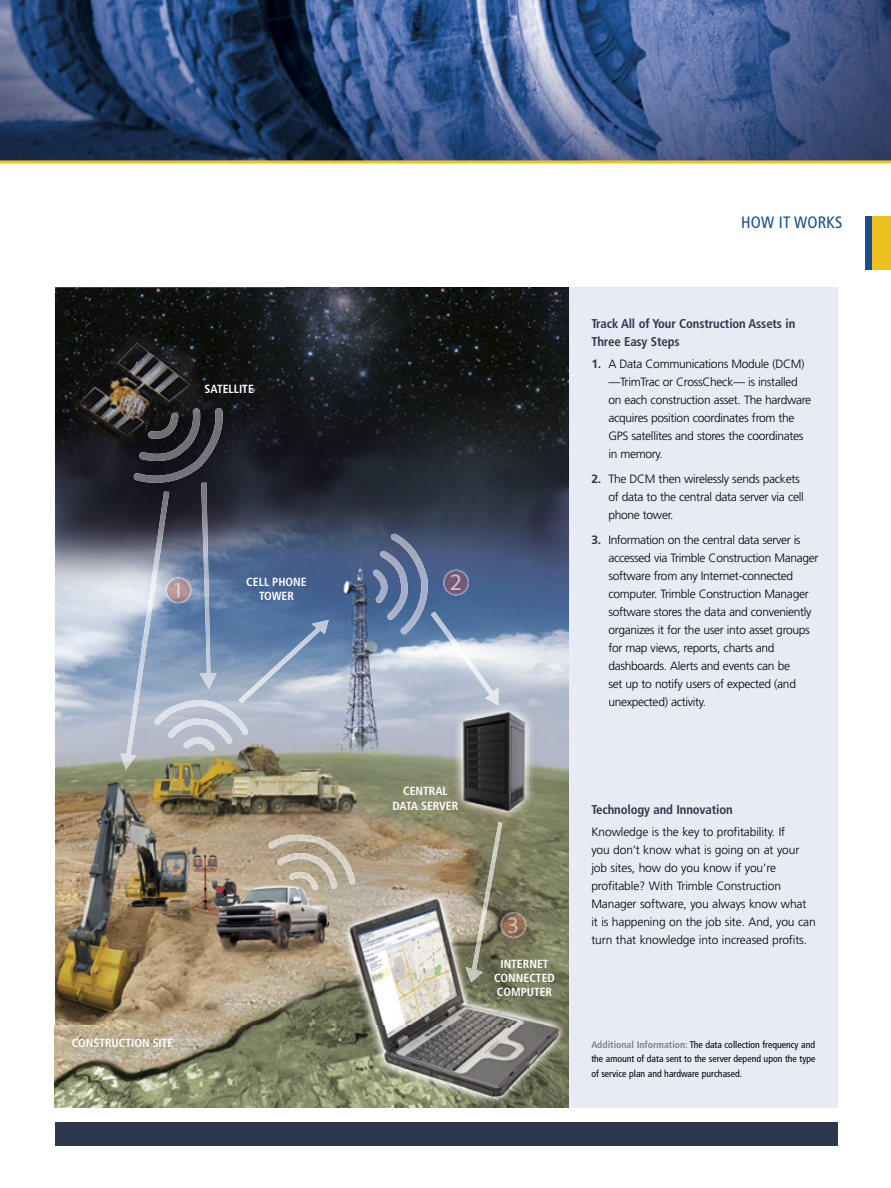
<style>
.page{position:relative;width:891px;height:1188px;background:#fff}
.page>*{position:absolute;margin:0;border:0;box-sizing:border-box;transform-origin:0 0}
.t1{font:23.55px "Myriad Pro";color:#cac0c9}
.t2{font:23.4px "Myriad Pro";color:#e6dcdc}
.t3{font:23.4px "Myriad Pro";color:#cbbdb2}
.t4{font:condensed 16.5px "Frutiger LT Std";letter-spacing:.01em;color:#154f90}
.t5{font:700 condensed 12.75px/18px "Frutiger LT Std";letter-spacing:-.01em;color:#2c394c}
.t6{font:300 12px/18px "Frutiger LT Std";letter-spacing:-.025em;color:#000}
.t7{font:700 condensed 11.85px/14.1px "Frutiger LT Std";color:#fff;text-align:center}
.t8{font:condensed 9.75px/14.2px "Frutiger LT Std";color:#000;text-align:justify}
.s1{font-weight:700;color:#2c394c}
.s2{font-weight:700;color:#798395}
</style>
<div class="page">
<div style="left:569px;top:287px;width:269px;height:821px;background:#e8eaf4"></div>
<img style="left:55px;top:287px;width:514px;height:821px">
<img style="left:120px;top:492px;width:49px;height:278px">
<img style="left:133px;top:408px;width:90px;height:75px">
<img style="left:183px;top:744px;width:32px;height:7px">
<img style="left:168px;top:735px;width:65px;height:9px">
<img style="left:154px;top:700px;width:95px;height:35px">
<img style="left:373px;top:570px;width:7px;height:33px">
<img style="left:380px;top:551px;width:10px;height:69px">
<img style="left:390px;top:534px;width:38px;height:100px">
<img style="left:238px;top:620px;width:91px;height:83px">
<img style="left:466px;top:822px;width:36px;height:160px">
<img style="left:200px;top:482px;width:17px;height:207px">
<img style="left:443px;top:570px;width:26px;height:25px">
<img style="left:451px;top:574px;width:10px;height:16px">
<img style="left:166px;top:578px;width:25px;height:25px">
<img style="left:175px;top:582px;width:5px;height:16px">
<img style="left:501px;top:912px;width:25px;height:26px">
<img style="left:508px;top:917px;width:10px;height:16px">
<img style="left:289px;top:889px;width:29px;height:1px">
<img style="left:277px;top:885px;width:61px;height:4px">
<img style="left:268px;top:835px;width:87px;height:50px">
<img style="left:431px;top:612px;width:67px;height:93px">
<div style="left:865px;top:216px;width:26px;height:54px;background:#edc220"></div>
<div style="left:865px;top:216px;width:7px;height:54px;background:#154f90"></div>
<div style="left:55px;top:1122px;width:783px;height:23px;background:#2c394c"></div>
<img style="left:0;top:0;width:891px;height:160px">
<hr style="left:0;top:160px;width:891px;height:3px;background:#edc220">
<p class="t7" style="left:205px;top:382px;width:51px">SATELLITE</p>
<h2 class="t2" style="left:172px;top:575px;width:14px">1</h2>
<p class="t7" style="left:246px;top:575px;width:62px">CELL PHONE<br>TOWER</p>
<p class="t7" style="left:72px;top:1035px;width:103px">CONSTRUCTION SITE</p>
<h1 class="t1" style="left:450px;top:567px;width:14px">2</h1>
<p class="t7" style="left:393px;top:784px;width:67px">CENTRAL<br>DATA SERVER</p>
<h2 class="t3" style="left:507px;top:910px;width:14px">3</h2>
<p class="t7" style="left:494px;top:956px;width:62px">INTERNET<br>CONNECTED<br>COMPUTER</p>
<h3 class="t4" style="left:741px;top:213px;width:94px">How it works</h3>
<p class="t5" style="left:591px;top:314px;width:205px">Track All of Your Construction Assets in<br>Three Easy Steps</p>
<p class="t6" style="left:608px;top:355px;width:204px;text-indent:-17px"><span class="s1">1.</span> A Data Communications Module (DCM) —TrimTrac or CrossCheck— is installed on each construction asset. The hardware acquires position coordinates from the GPS satellites and stores the coordinates in memory.</p>
<p class="t6" style="left:608px;top:470px;width:197px;text-indent:-17px"><span class="s1">2.</span> The DCM then wirelessly sends packets of data to the central data server via cell phone tower.</p>
<p class="t6" style="left:608px;top:531px;width:212px;text-indent:-17px"><span class="s1">3.</span> Information on the central data server is accessed via Trimble Construction Manager software from any Internet-connected computer. Trimble Construction Manager software stores the data and conveniently organizes it for the user into asset groups for map views, reports, charts and dashboards. Alerts and events can be<br>set up to notify users of expected (and unexpected) activity.</p>
<p class="t5" style="left:591px;top:800px;width:143px">Technology and Innovation</p>
<p class="t6" style="left:591px;top:823px;width:226px">Knowledge is the key to profitability. If<br>you don’t know what is going on at your job sites, how do you know if you’re profitable? With Trimble Construction Manager software, you always know what it is happening on the job site. And, you can turn that knowledge into increased profits.</p>
<p class="t8" style="left:591px;top:1038px;width:225px"><span class="s2">Additional Information:</span> The data collection frequency and the amount of data sent to the server depend upon the type of service plan and hardware purchased.</p>
</div>
